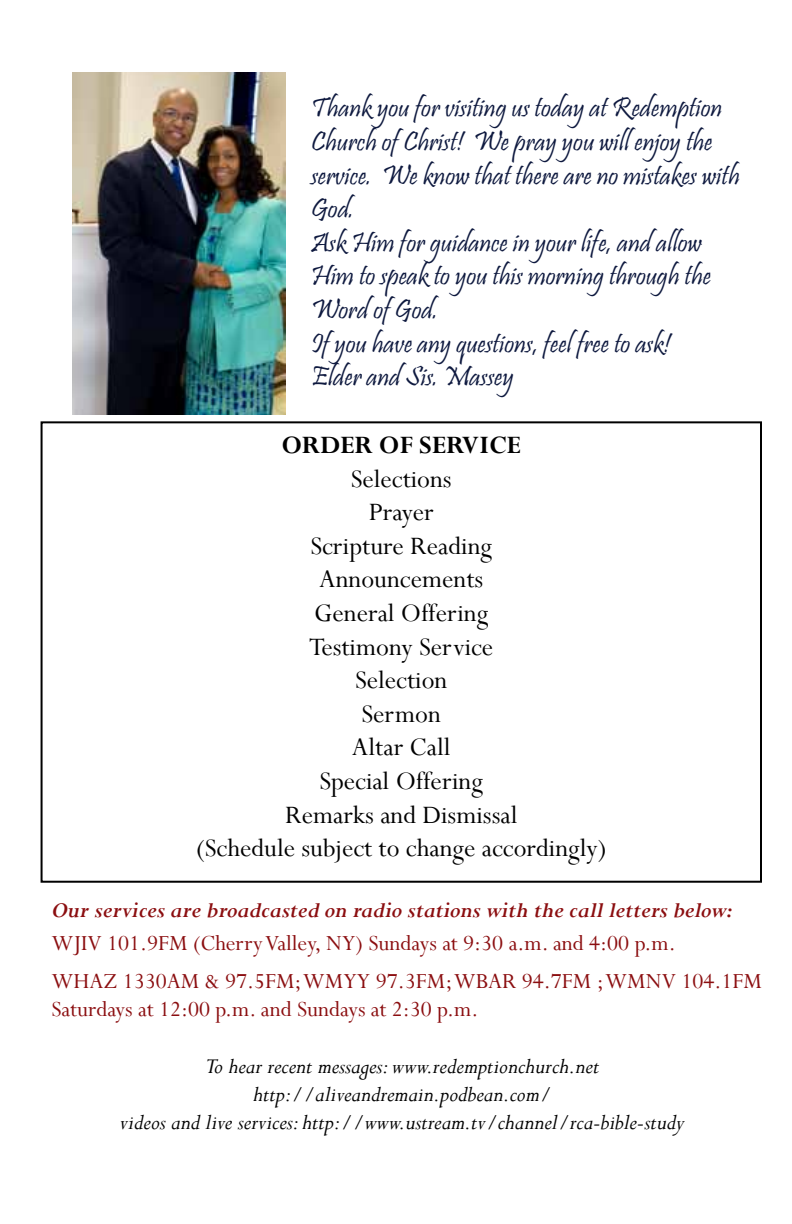
<style>
.page{position:relative;width:792px;height:1224px;background:#fff}
.page>*{position:absolute;margin:0;border:0;box-sizing:border-box;transform-origin:0 0}
.t1{font:28px/33.6px "Pristina";color:#0e193f}
.t2{font:28px/33.6px "Perpetua";color:#000;text-align:center}
.t3{font:700 28px "Perpetua";color:#000}
.t4{font:24px/37.8px "Perpetua";color:#8b0e10}
.t5{font:italic 24px/28px "Perpetua";color:#000;text-align:center}
.t6{font:italic 700 24px "Perpetua";color:#8b0e10}
</style>
<div class="page">
<img style="left:72px;top:72px;width:213px;height:342px">
<div style="left:41px;top:421px;width:721px;height:462px;border:2px solid #000"></div>
<p class="t1" style="left:311px;top:94px;width:430px">Thank you for visiting us today at Redemption Church of Christ! We pray you will enjoy the service. We know that there are no mistakes with God.<br>Ask Him for guidance in your life, and allow Him to speak to you this morning through the Word of God.<br>If you have any questions, feel free to ask!<br>Elder and Sis. Massey</p>
<p class="t3" style="left:282px;top:427px;width:241px">ORDER OF SERVICE</p>
<p class="t2" style="left:196px;top:461px;width:412px">Selections<br>Prayer<br>Scripture Reading<br>Announcements<br>General Offering<br>Testimony Service<br>Selection<br>Sermon<br>Altar Call<br>Special Offering<br>Remarks and Dismissal<br>(Schedule subject to change accordingly)</p>
<p class="t6" style="left:52px;top:895px;width:683px">Our services are broadcasted on radio stations with the call letters below:</p>
<p class="t4" style="left:52px;top:923px;width:712px">WJIV 101.9FM (Cherry Valley, NY) Sundays at 9:30 a.m. and 4:00 p.m.<br>WHAZ 1330AM &amp; 97.5FM; WMYY 97.3FM; WBAR 94.7FM ; WMNV 104.1FM</p>
<p class="t4" style="left:52px;top:990px;width:428px">Saturdays at 12:00 p.m. and Sundays at 2:30 p.m.</p>
<p class="t5" style="left:120px;top:1052px;width:566px">To hear recent messages: www.redemptionchurch.net http://aliveandremain.podbean.com/<br>videos and live services: http://www.ustream.tv/channel/rca-bible-study</p>
</div>
